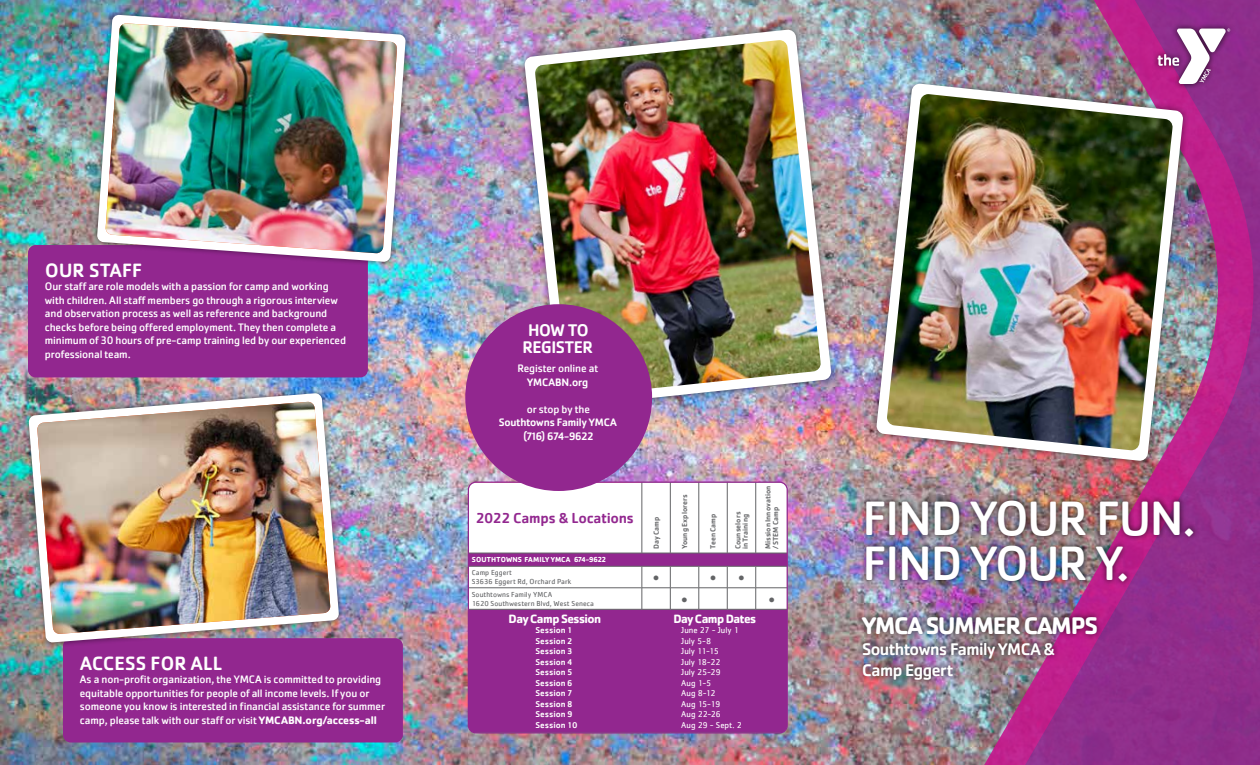
<style>
.page{position:relative;width:1260px;height:765px;background:#fff}
.page>*{position:absolute;margin:0;border:0;box-sizing:border-box;transform-origin:0 0}
.t1{font:50px/45px "Cachet Pro";letter-spacing:-.025em;color:#fff}
.t2{font:700 25px "Cachet Pro";letter-spacing:-.05em;color:#fff}
.t3{font:500 20px "Cachet Pro";letter-spacing:.01em;color:#fff}
.t4{font:500 17.5px/17.5px "Cachet Pro";letter-spacing:-.025em;color:#fff;text-align:center}
.t5{font:500 15px "Cachet";letter-spacing:-.025em;color:#92278f}
.t6{font:700 12.5px "Cachet Pro";letter-spacing:-.04em;color:#fff}
.t7{font:11.25px/13.5px "Cachet Pro";letter-spacing:-.01em;color:#fff}
.t8{font:500 11.25px/13.5px "Cachet Pro";letter-spacing:-.01em;color:#fff;text-align:center}
.t9{font:11px "Arial";color:#636466}
.t10{font:8.75px/10.5px "Cachet";color:#fff}
.t11{font:500 8.75px/10.5px "Cachet";letter-spacing:-.005em;color:#fff}
.t12{font:7.5px/8.8px "Cachet";letter-spacing:.005em;color:#636466}
.t13{font:500 7.5px/7.5px "Cachet";letter-spacing:.005em;color:#636466}
.t14{font:700 7.5px "Cachet Pro";letter-spacing:.015em;color:#fff}
.s1{font-weight:700}
</style>
<div class="page">
<img style="left:0;top:0;width:934px;height:765px">
<img style="left:934px;top:0;width:326px;height:765px">
<div style="left:63px;top:638px;width:340px;height:105px;background:#92278f;border-radius:8px"></div>
<div style="left:28px;top:245px;width:340px;height:132px;background:#92278f;border-radius:8px"></div>
<div style="left:870px;top:77px;width:320px;height:391px;background:#000;opacity:.5"></div>
<img style="left:876px;top:83px;width:307px;height:378px">
<img style="left:887px;top:94px;width:286px;height:357px">
<div style="left:518px;top:23px;width:320px;height:391px;background:#000;opacity:.5"></div>
<img style="left:524px;top:29px;width:308px;height:378px">
<img style="left:535px;top:40px;width:286px;height:357px">
<div style="left:91px;top:9px;width:320px;height:259px;background:#000;opacity:.5"></div>
<img style="left:97px;top:15px;width:309px;height:247px">
<img style="left:105px;top:23px;width:292px;height:230px">
<div style="left:23px;top:388px;width:321px;height:260px;background:#000;opacity:.5"></div>
<img style="left:29px;top:393px;width:310px;height:250px">
<img style="left:37px;top:402px;width:294px;height:232px">
<div style="left:468px;top:482px;width:319px;height:251px;background:#fff;border-radius:8px"></div>
<svg style="left:468px;top:554px;width:319px;height:178px;fill:#92278f"></svg>
<hr style="left:468px;top:588px;width:174px;height:1px;background:#636466">
<hr style="left:756px;top:588px;width:31px;height:1px;background:#636466">
<hr style="left:468px;top:482px;width:174px;height:1px;background:#ed1d24">
<hr style="left:468px;top:482px;width:1px;height:71px;background:#636466">
<hr style="left:468px;top:553px;width:174px;height:1px;background:#636466">
<hr style="left:642px;top:482px;width:1px;height:71px;background:#636466">
<hr style="left:670px;top:482px;width:1px;height:71px;background:#636466">
<hr style="left:699px;top:482px;width:1px;height:71px;background:#636466">
<hr style="left:727px;top:482px;width:1px;height:71px;background:#636466">
<hr style="left:756px;top:482px;width:31px;height:1px;background:#636466">
<hr style="left:756px;top:482px;width:1px;height:71px;background:#636466">
<svg style="left:642px;top:553px;width:114px;height:1px"></svg>
<hr style="left:756px;top:553px;width:31px;height:1px;background:#636466">
<hr style="left:468px;top:609px;width:174px;height:1px;background:#636466">
<hr style="left:756px;top:609px;width:31px;height:1px;background:#636466">
<hr style="left:468px;top:566px;width:174px;height:1px;background:#636466">
<svg style="left:642px;top:566px;width:115px;height:44px"></svg>
<hr style="left:756px;top:566px;width:31px;height:1px;background:#636466">
<hr style="left:468px;top:732px;width:174px;height:1px;background:#636466">
<hr style="left:756px;top:732px;width:31px;height:1px;background:#636466">
<div style="left:468px;top:482px;width:320px;height:252px;border:1px solid #92278f;border-radius:8px"></div>
<div style="left:465px;top:304px;width:187px;height:187px;background:#92278f;border-radius:50%"></div>
<div style="left:1152px;top:22px;width:84px;height:68px;background:#000;opacity:.75"></div>
<svg style="left:1158px;top:29px;width:72px;height:55px"></svg>
<div style="left:860px;top:494px;width:339px;height:93px;background:#000;opacity:.75"></div>
<div style="left:856px;top:611px;width:247px;height:75px;background:#000;opacity:.75"></div>
<h3 class="t3" style="left:45px;top:258px;width:98px">OUR STAFF</h3>
<p class="t7" style="left:45px;top:280px;width:303px">Our staff are role models with a passion for camp and working with children. All staff members go through a rigorous interview and observation process as well as reference and background checks before being offered employment. They then complete a minimum of 30 hours of pre-camp training led by our experienced professional team.</p>
<h3 class="t3" style="left:80px;top:651px;width:144px">ACCESS FOR ALL</h3>
<p class="t7" style="left:80px;top:673px;width:307px">As a non-profit organization, the YMCA is committed to providing equitable opportunities for people of all income levels. If you or someone you know is interested in financial assistance for summer camp, please talk with our staff or visit <span class="s1">YMCABN.org/access-all</span></p>
<h3 class="t4" style="left:523px;top:321px;width:72px">HOW TO<br>REGISTER</h3>
<p class="t7" style="left:517px;top:362px;width:82px">Register online at</p>
<p class="t8" style="left:527px;top:376px;width:63px">YMCABN.org</p>
<p class="t7" style="left:527px;top:403px;width:65px">or stop by the</p>
<p class="t8" style="left:499px;top:416px;width:120px">Southtowns Family YMCA (716) 674-9622</p>
<h3 class="t5" style="left:476px;top:508px;width:160px">2022 Camps &amp; Locations</h3>
<p class="t13" style="left:652px;top:549px;width:34px;rotate:-90deg">Day Camp</p>
<p class="t13" style="left:681px;top:549px;width:57px;rotate:-90deg">Young Explorers</p>
<p class="t13" style="left:709px;top:549px;width:37px;rotate:-90deg">Teen Camp</p>
<p class="t13" style="left:734px;top:549px;width:39px;rotate:-90deg">Counselors in Training</p>
<p class="t13" style="left:764px;top:549px;width:65px;rotate:-90deg">Mission Innovation / STEM Camp</p>
<p class="t14" style="left:472px;top:555px;width:135px">SOUTHTOWNS FAMILY YMCA 674-9622</p>
<p class="t12" style="left:472px;top:568px;width:101px">Camp Eggert<br>S3636 Eggert Rd, Orchard Park</p>
<p class="t9" style="left:653px;top:570px;width:8px">●</p>
<p class="t9" style="left:710px;top:570px;width:37px">● ●</p>
<p class="t12" style="left:472px;top:590px;width:124px">Southtowns Family YMCA<br>1620 Southwestern Blvd, West Seneca</p>
<p class="t9" style="left:681px;top:591px;width:8px">●</p>
<p class="t9" style="left:768px;top:591px;width:8px">●</p>
<p class="t6" style="left:509px;top:611px;width:94px">Day Camp Session</p>
<p class="t11" style="left:536px;top:625px;width:43px">Session 1<br>Session 2<br>Session 3<br>Session 4<br>Session 5<br>Session 6<br>Session 7<br>Session 8<br>Session 9<br>Session 10</p>
<p class="t6" style="left:673px;top:611px;width:84px">Day Camp Dates</p>
<p class="t10" style="left:681px;top:625px;width:62px">June 27 - July 1<br>July 5-8<br>July 11-15<br>July 18-22<br>July 25-29<br>Aug 1-5<br>Aug 8-12<br>Aug 15-19<br>Aug 22-26<br>Aug 29 - Sept. 2</p>
<h1 class="t1" style="left:862px;top:496px;width:335px">FIND YOUR FUN.<br>FIND YOUR Y.</h1>
<h2 class="t2" style="left:862px;top:610px;width:238px">YMCA SUMMER CAMPS</h2>
<h3 class="t4" style="left:862px;top:639px;width:194px;line-height:21px;text-align:left">Southtowns Family YMCA &amp;<br>Camp Eggert</h3>
</div>
